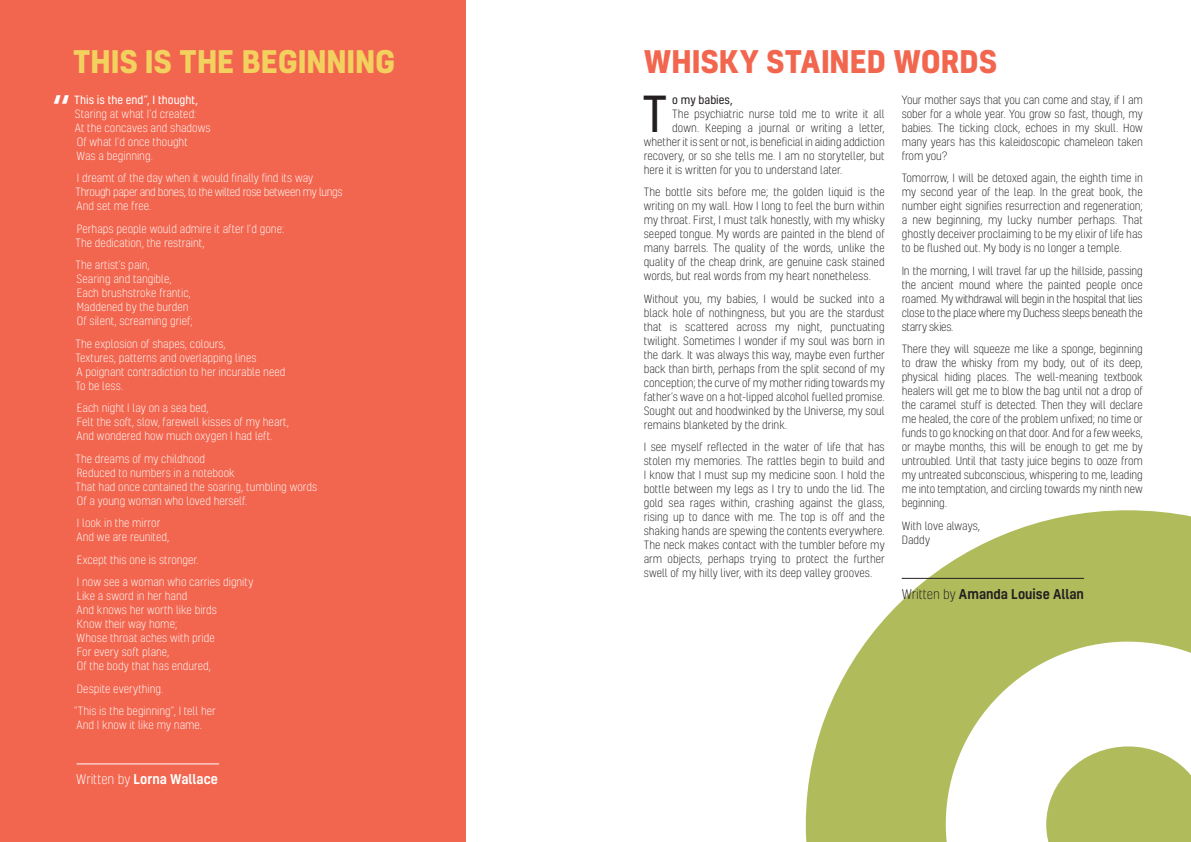
<style>
.page{position:relative;width:1191px;height:842px;background:#fff}
.page>*{position:absolute;margin:0;border:0;box-sizing:border-box;transform-origin:0 0}
.t1{font:47.7px "Kelson";color:#fff}
.t2{font:47.7px "Kelson";color:#231f20}
.t3{font:700 30px "Kelson";letter-spacing:-.005em;color:#f3d15e}
.t4{font:700 30px "Kelson";letter-spacing:.005em;color:#f2664f}
.Author{font:500 13px "Kelson";color:#231f20}
.Author-2{font:500 13px "Kelson";color:#fff}
.t5{font:300 11px/14px "Kelson";color:#231f20;text-align:justify}
.t6{font:300 11px/14px "Kelson";color:#fff}
.t7{font:11px "Kelson";color:#231f20}
.s1{font-weight:400}
.s2{font-weight:300}
</style>
<div class="page">
<svg style="left:806px;top:510px;width:385px;height:332px;fill:#b0bb5c"></svg>
<div style="left:0;top:0;width:465px;height:842px;background:#f2664f"></div>
<hr style="left:77px;top:763px;width:142px;height:1px;background:#fff">
<hr style="left:901px;top:578px;width:183px;height:1px;background:#231f20">
<p class="t3" style="left:73px;top:40px;width:324px">THIS IS THE BEGINNING</p>
<p class="t1" style="left:52px;top:82px;width:19px">“</p>
<p class="t6" style="left:74px;top:92px;width:138px"><span class="s1">This is the end”, I thought,<br></span>Staring at what I’d created:<br>At the concaves and shadows</p>
<p class="t6" style="left:77px;top:134px;width:113px">Of what I’d once thought<br>Was a beginning.</p>
<p class="t6" style="left:75px;top:171px;width:269px">I dreamt of the day when it would finally find its way<br>Through paper and bones, to the wilted rose between my lungs<br>And set me free.</p>
<p class="t6" style="left:75px;top:221px;width:210px">Perhaps people would admire it after I’d gone:<br>The dedication, the restraint,</p>
<p class="t6" style="left:75px;top:258px;width:119px">The artist’s pain,<br>Searing and tangible,<br>Each brushstroke frantic,<br>Maddened by the burden<br>Of silent, screaming grief;</p>
<p class="t6" style="left:75px;top:336px;width:211px">The explosion of shapes, colours,<br>Textures, patterns and overlapping lines<br>A poignant contradiction to her incurable need To be less.</p>
<p class="t6" style="left:76px;top:401px;width:214px">Each night I lay on a sea bed,<br>Felt the soft, slow, farewell kisses of my heart,<br>And wondered how much oxygen I had left.</p>
<p class="t6" style="left:75px;top:451px;width:243px">The dreams of my childhood<br>Reduced to numbers in a notebook<br>That had once contained the soaring, tumbling words Of a young woman who loved herself.</p>
<p class="t6" style="left:76px;top:516px;width:94px">I look in the mirror<br>And we are reunited,</p>
<p class="t6" style="left:77px;top:552px;width:123px">Except this one is stronger.</p>
<p class="t6" style="left:76px;top:575px;width:178px">I now see a woman who carries dignity<br>Like a sword in her hand<br>And knows her worth like birds<br>Know their way home;<br>Whose throat aches with pride<br>For every soft plane,<br>Of the body that has endured,</p>
<p class="t6" style="left:77px;top:682px;width:88px">Despite everything.</p>
<p class="t6" style="left:74px;top:704px;width:143px">“This is the beginning”, I tell her<br>And I know it like my name.</p>
<p class="Author-2" style="left:76px;top:770px;width:143px"><span class="s2">Written by</span> Lorna Wallace</p>
<p class="t4" style="left:643px;top:40px;width:354px">WHISKY STAINED WORDS</p>
<p class="t2" style="left:642px;top:82px;width:27px">T</p>
<p class="t7" style="left:672px;top:92px;width:62px">o my babies,</p>
<p class="t5" style="left:901px;top:92px;width:242px">Your mother says that you can come and stay, if I am sober for a whole year. You grow so fast, though, my babies. The ticking clock, echoes in my skull. How many years has this kaleidoscopic chameleon taken from you?</p>
<p class="t5" style="left:901px;top:171px;width:242px">Tomorrow, I will be detoxed again, the eighth time in my second year of the leap. In the great book, the number eight signifies resurrection and regeneration; a new beginning, my lucky number perhaps. That ghostly deceiver proclaiming to be my elixir of life has to be flushed out. My body is no longer a temple.</p>
<p class="t5" style="left:901px;top:263px;width:242px">In the morning, I will travel far up the hillside, passing the ancient mound where the painted people once roamed. My withdrawal will begin in the hospital that lies close to the place where my Duchess sleeps beneath the starry skies.</p>
<p class="t5" style="left:901px;top:342px;width:242px">There they will squeeze me like a sponge, beginning to draw the whisky from my body, out of its deep, physical hiding places. The well-meaning textbook healers will get me to blow the bag until not a drop of the caramel stuff is detected. Then they will declare me healed, the core of the problem unfixed; no time or funds to go knocking on that door. And for a few weeks, or maybe months, this will be enough to get me by untroubled. Until that tasty juice begins to ooze from my untreated subconscious, whispering to me, leading me into temptation, and circling towards my ninth new beginning.</p>
<p class="t5" style="left:901px;top:518px;width:80px">With love always,<br>Daddy</p>
<p class="t5" style="left:672px;top:106px;width:214px">The psychiatric nurse told me to write it all</p>
<p class="t5" style="left:672px;top:120px;width:214px">down. Keeping a journal or writing a letter,</p>
<p class="t5" style="left:643px;top:134px;width:242px">whether it is sent or not, is beneficial in aiding addiction</p>
<p class="t5" style="left:643px;top:148px;width:242px">recovery, or so she tells me. I am no storyteller, but</p>
<p class="t5" style="left:643px;top:162px;width:200px">here it is written for you to understand later.</p>
<p class="t5" style="left:643px;top:185px;width:242px">The bottle sits before me; the golden liquid is the writing on my wall. How I long to feel the burn within my throat. First, I must talk honestly, with my whisky seeped tongue. My words are painted in the blend of many barrels. The quality of the words, unlike the quality of the cheap drink, are genuine cask stained words, but real words from my heart nonetheless.</p>
<p class="t5" style="left:643px;top:291px;width:242px">Without you, my babies, I would be sucked into a black hole of nothingness, but you are the stardust that is scattered across my night, punctuating twilight. Sometimes I wonder if my soul was born in the dark. It was always this way, maybe even further back than birth, perhaps from the split second of my conception; the curve of my mother riding towards my father’s wave on a hot-lipped alcohol fuelled promise.<br>Sought out and hoodwinked by the Universe, my soul remains blanketed by the drink.</p>
<p class="t5" style="left:643px;top:440px;width:242px">I see myself reflected in the water of life that has stolen my memories. The rattles begin to build and I know that I must sup my medicine soon. I hold the bottle between my legs as I try to undo the lid. The gold sea rages within, crashing against the glass, rising up to dance with me. The top is off and the shaking hands are spewing the contents everywhere.<br>The neck makes contact with the tumbler before my arm objects, perhaps trying to protect the further swell of my hilly liver, with its deep valley grooves.</p>
<p class="Author" style="left:901px;top:585px;width:184px"><span class="s2">Written by</span> Amanda Louise Allan</p>
</div>
